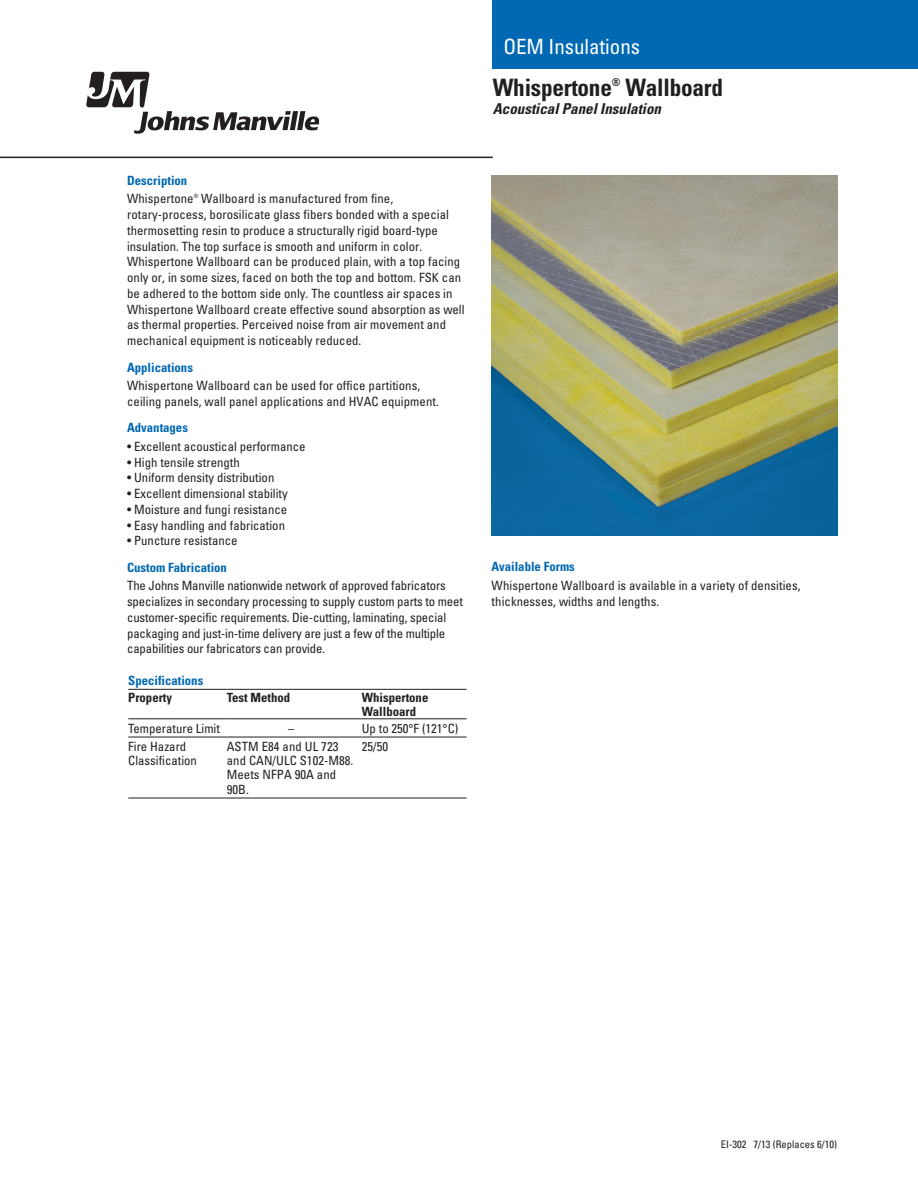
<style>
.page{position:relative;width:918px;height:1188px;background:#fff}
.page>*{position:absolute;margin:0;border:0;box-sizing:border-box;transform-origin:0 0}
.t1{font:700 condensed 24px "Univers LT Std";letter-spacing:-.01em;color:#231f20}
.t2{font:condensed 21px "Univers LT Std";letter-spacing:-.005em;color:#fff}
.t3{font:italic 700 condensed 15px "Univers LT Std";color:#231f20}
.para_copy{font:condensed 12.75px/15.8px "Univers LT Std";color:#231f20}
.Blue_heads{font:700 condensed 12.75px "Univers LT Std";color:#0168b3}
.para_copy-2{font:700 condensed 12.75px/14.2px "Univers LT Std";color:#231f20}
.t4{font:700 condensed 10.8px "Univers LT Std";color:#231f20}
.t5{font:condensed 10.5px "Univers LT Std";color:#231f20}
</style>
<div class="page">
<img style="left:492px;top:176px;width:345px;height:359px">
<hr style="left:128px;top:689px;width:99px;height:1px;background:#231f20">
<hr style="left:227px;top:689px;width:135px;height:1px;background:#231f20">
<hr style="left:362px;top:689px;width:105px;height:1px;background:#231f20">
<hr style="left:128px;top:718px;width:99px;height:1px;background:#231f20">
<hr style="left:227px;top:718px;width:135px;height:1px;background:#231f20">
<hr style="left:362px;top:718px;width:105px;height:1px;background:#231f20">
<hr style="left:128px;top:737px;width:99px;height:1px;background:#231f20">
<hr style="left:227px;top:737px;width:135px;height:1px;background:#231f20">
<hr style="left:362px;top:737px;width:105px;height:1px;background:#231f20">
<hr style="left:128px;top:798px;width:99px;height:1px;background:#231f20">
<hr style="left:227px;top:798px;width:135px;height:1px;background:#231f20">
<hr style="left:362px;top:798px;width:105px;height:1px;background:#231f20">
<hr style="left:0;top:157px;width:493px;height:1px;background:#231f20">
<svg style="left:86px;top:72px;width:234px;height:62px"></svg>
<div style="left:493px;top:0;width:425px;height:68px;background:#0168b3"></div>
<p class="Blue_heads" style="left:127px;top:172px;width:62px">Description</p>
<p class="para_copy" style="left:127px;top:191px;width:339px">Whispertone<sup>®</sup> Wallboard is manufactured from fine, rotary-process, borosilicate glass fibers bonded with a special thermosetting resin to produce a structurally rigid board-type insulation. The top surface is smooth and uniform in color.<br>Whispertone Wallboard can be produced plain, with a top facing only or, in some sizes, faced on both the top and bottom. FSK can be adhered to the bottom side only. The countless air spaces in Whispertone Wallboard create effective sound absorption as well as thermal properties. Perceived noise from air movement and mechanical equipment is noticeably reduced.</p>
<p class="Blue_heads" style="left:127px;top:359px;width:67px">Applications</p>
<p class="para_copy" style="left:127px;top:377px;width:313px">Whispertone Wallboard can be used for office partitions, ceiling panels, wall panel applications and HVAC equipment.</p>
<p class="Blue_heads" style="left:127px;top:420px;width:62px">Advantages</p>
<p class="para_copy" style="left:127px;top:438px;width:180px">• Excellent acoustical performance</p>
<p class="para_copy" style="left:127px;top:454px;width:114px">• High tensile strength</p>
<p class="para_copy" style="left:127px;top:470px;width:149px">• Uniform density distribution</p>
<p class="para_copy" style="left:127px;top:485px;width:162px">• Excellent dimensional stability</p>
<p class="para_copy" style="left:127px;top:501px;width:162px">• Moisture and fungi resistance</p>
<p class="para_copy" style="left:127px;top:517px;width:159px">• Easy handling and fabrication</p>
<p class="para_copy" style="left:127px;top:533px;width:112px">• Puncture resistance</p>
<p class="Blue_heads" style="left:127px;top:559px;width:101px">Custom Fabrication</p>
<p class="para_copy" style="left:127px;top:578px;width:337px">The Johns Manville nationwide network of approved fabricators specializes in secondary processing to supply custom parts to meet customer-specific requirements. Die-cutting, laminating, special packaging and just-in-time delivery are just a few of the multiple capabilities our fabricators can provide.</p>
<p class="Blue_heads" style="left:128px;top:672px;width:77px">Specifications</p>
<p class="para_copy-2" style="left:128px;top:690px;width:45px">Property</p>
<p class="para_copy-2" style="left:227px;top:690px;width:65px">Test Method</p>
<p class="para_copy-2" style="left:362px;top:690px;width:68px">Whispertone<br>Wallboard</p>
<p class="para_copy" style="left:128px;top:720px;width:93px">Temperature Limit</p>
<p class="para_copy" style="left:288px;top:720px;width:8px">–</p>
<p class="para_copy" style="left:362px;top:720px;width:98px">Up to 250°F (121°C)</p>
<p class="para_copy" style="left:128px;top:739px;width:70px;line-height:14.2px">Fire Hazard<br>Classification</p>
<p class="para_copy" style="left:227px;top:739px;width:128px;line-height:14.2px">ASTM E84 and UL 723 and CAN/ULC S102-M88.<br>Meets NFPA 90A and<br>90B.</p>
<p class="para_copy" style="left:362px;top:738px;width:28px">25/50</p>
<p class="t2" style="left:503px;top:33px;width:138px">OEM Insulations</p>
<p class="t1" style="left:493px;top:72px;width:121px">Whispertone</p>
<p class="t4" style="left:612px;top:76px;width:10px">®</p>
<p class="t1" style="left:625px;top:72px;width:99px">Wallboard</p>
<p class="t3" style="left:493px;top:99px;width:170px">Acoustical Panel Insulation</p>
<p class="Blue_heads" style="left:492px;top:559px;width:85px">Available Forms</p>
<p class="para_copy" style="left:492px;top:577px;width:311px">Whispertone Wallboard is available in a variety of densities, thicknesses, widths and lengths.</p>
<p class="t5" style="left:721px;top:1137px;width:118px">EI-302 7/13 (Replaces 6/10)</p>
</div>
